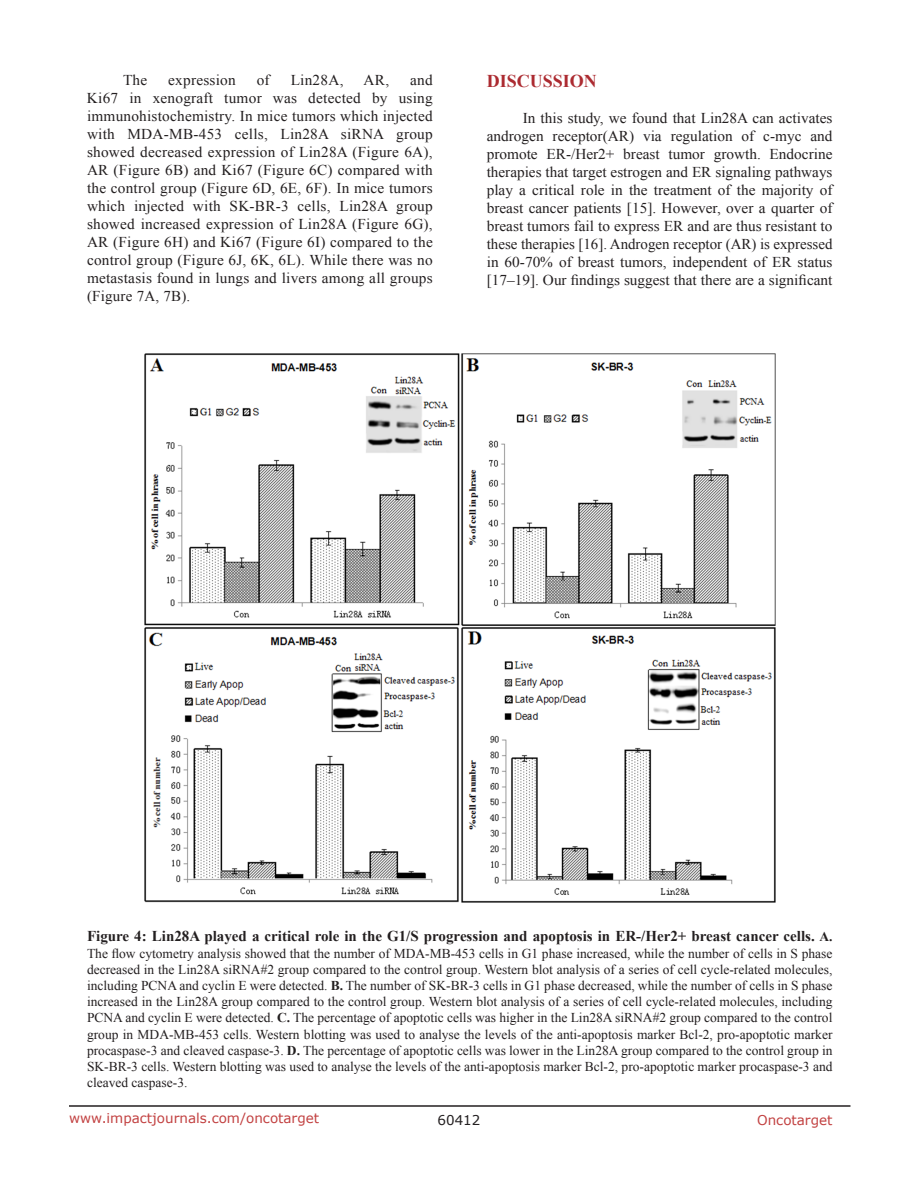
<style>
.page{position:relative;width:918px;height:1188px;background:#fff}
.page>*{position:absolute;margin:0;border:0;box-sizing:border-box;transform-origin:0 0}
.t1{font:700 18px "Times New Roman";color:#ac2b31}
.t2{font:15px/18px "Times New Roman";letter-spacing:.015em;color:#231f20;text-align:justify}
.t3{font:700 15px "Times New Roman";color:#231f20}
.t4{font:13.5px/16.2px "Times New Roman";color:#231f20;text-align:justify}
.t5{font:13.5px "Verdana";color:#c24141}
.t6{font:13.5px "Verdana";color:#231f20}
.s1{font-size:13.5px}
.s2{font-weight:700}
</style>
<div class="page">
<hr style="left:69px;top:1105px;width:781px;height:2px;background:#231f20">
<img style="left:144px;top:353px;width:632px;height:550px">
<p class="t2" style="left:87px;top:71px;width:347px;text-indent:323px">and Ki67 in xenograft tumor was detected by using immunohistochemistry. In mice tumors which injected with MDA-MB-453 cells, Lin28A siRNA group showed decreased expression of Lin28A (Figure 6A), AR (Figure 6B) and Ki67 (Figure 6C) compared with the control group (Figure 6D, 6E, 6F). In mice tumors which injected with SK-BR-3 cells, Lin28A group showed increased expression of Lin28A (Figure 6G), AR (Figure 6H) and Ki67 (Figure 6I) compared to the control group (Figure 6J, 6K, 6L). While there was no metastasis found in lungs and livers among all groups (Figure 7A, 7B).</p>
<p class="t1" style="left:487px;top:69px;width:112px">DISCUSSION</p>
<p class="t2" style="left:123px;top:71px;width:26px">The</p>
<p class="t2" style="left:168px;top:71px;width:69px">expression</p>
<p class="t2" style="left:257px;top:71px;width:14px">of</p>
<p class="t2" style="left:291px;top:71px;width:54px">Lin28A,</p>
<p class="t2" style="left:364px;top:71px;width:27px">AR,</p>
<p class="t2" style="left:487px;top:109px;width:347px;text-indent:36px">In this study, we found that Lin28A can activates androgen receptor(AR) via regulation of c-myc and promote ER-/Her2+ breast tumor growth. Endocrine therapies that target estrogen and ER signaling pathways play a critical role in the treatment of the majority of breast cancer patients [15]. However, over a quarter of breast tumors fail to express ER and are thus resistant to these therapies [16]. Androgen receptor (AR) is expressed in 60-70% of breast tumors, independent of ER status [17–19]. Our findings suggest that there are a significant</p>
<p class="t3" style="left:87px;top:926px;width:747px">Figure 4: Lin28A played a critical role in the G1/S progression and apoptosis in ER-/Her2+ breast cancer cells. <span class="s1">A.</span></p>
<p class="t4" style="left:87px;top:945px;width:747px">The flow cytometry analysis showed that the number of MDA-MB-453 cells in G1 phase increased, while the number of cells in S phase decreased in the Lin28A siRNA#2 group compared to the control group. Western blot analysis of a series of cell cycle-related molecules, including PCNA and cyclin E were detected. <span class="s2">B.</span> The number of SK-BR-3 cells in G1 phase decreased, while the number of cells in S phase increased in the Lin28A group compared to the control group. Western blot analysis of a series of cell cycle-related molecules, including PCNA and cyclin E were detected. <span class="s2">C.</span> The percentage of apoptotic cells was higher in the Lin28A siRNA#2 group compared to the control group in MDA-MB-453 cells. Western blotting was used to analyse the levels of the anti-apoptosis marker Bcl-2, pro-apoptotic marker procaspase-3 and cleaved caspase-3. <span class="s2">D.</span> The percentage of apoptotic cells was lower in the Lin28A group compared to the control group in SK-BR-3 cells. Western blotting was used to analyse the levels of the anti-apoptosis marker Bcl-2, pro-apoptotic marker procaspase-3 and cleaved caspase-3.</p>
<p class="t5" style="left:69px;top:1109px;width:252px">www.impactjournals.com/oncotarget</p>
<p class="t6" style="left:438px;top:1111px;width:44px">60412</p>
<p class="t5" style="left:757px;top:1111px;width:77px">Oncotarget</p>
</div>
